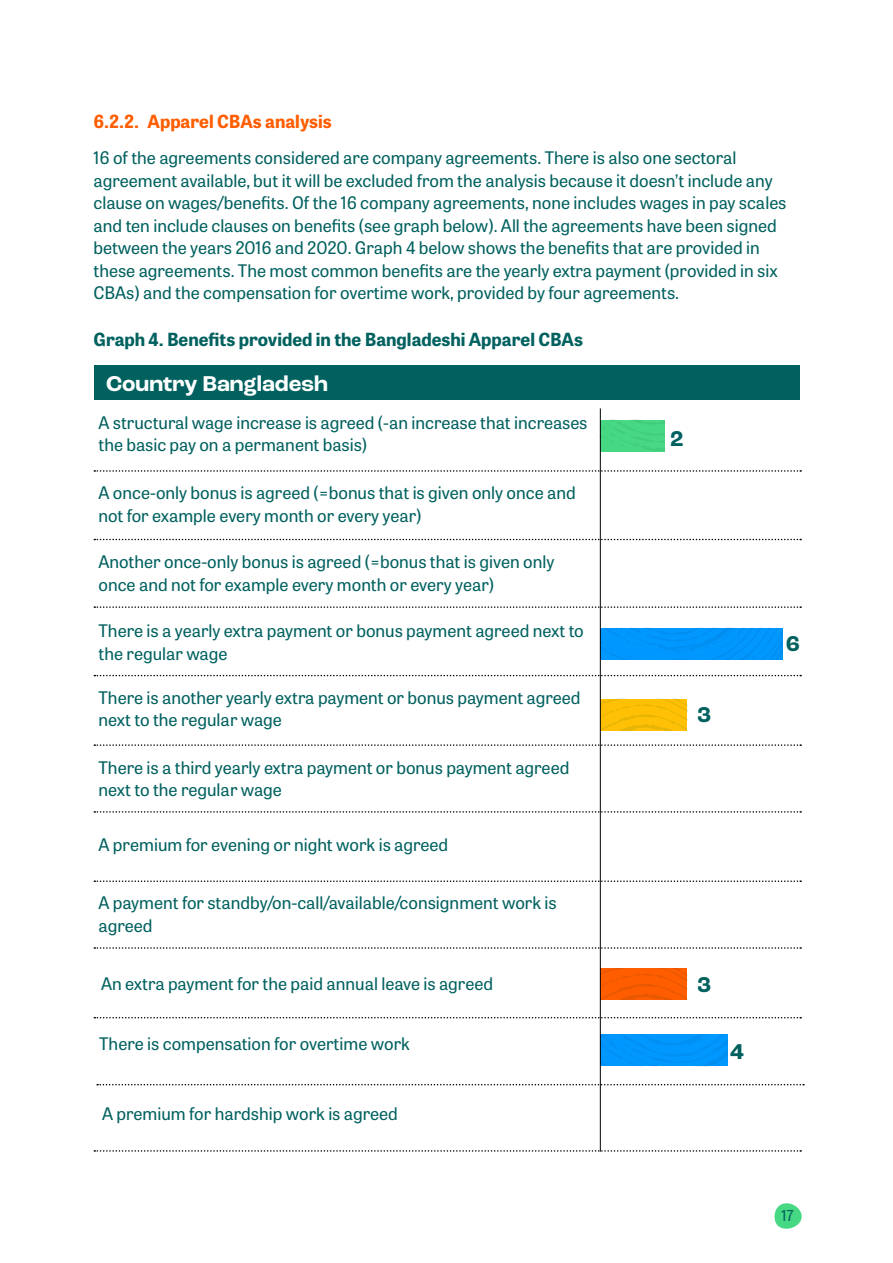
<style>
.page{position:relative;width:893px;height:1263px;background:#fff}
.page>*{position:absolute;margin:0;border:0;box-sizing:border-box;transform-origin:0 0}
.t1{font:700 22.5px "Roc Grotesk";color:#fff}
.t2{font:700 22.5px "Roc Grotesk";color:#00615f}
.t3{font:700 18px "Tablet Gothic";color:#00615f}
.t4{font:700 18px "Tablet Gothic";color:#ff5d00}
.t5{font:17.25px/22.5px "Tablet Gothic";color:#00615f}
.t6{font:15px "Tablet Gothic";color:#00615f}
</style>
<div class="page">
<svg style="left:774px;top:1203px;width:28px;height:26px"></svg>
<div style="left:94px;top:366px;width:706px;height:34px;background:#00615f"></div>
<svg style="left:601px;top:420px;width:64px;height:32px"></svg>
<svg style="left:601px;top:628px;width:182px;height:31px"></svg>
<svg style="left:601px;top:699px;width:86px;height:31px"></svg>
<svg style="left:601px;top:968px;width:86px;height:32px"></svg>
<svg style="left:601px;top:1034px;width:127px;height:32px"></svg>
<hr style="left:600px;top:408px;width:1px;height:744px;background:#000">
<svg style="left:94px;top:470px;width:707px;height:2px"></svg>
<svg style="left:94px;top:539px;width:707px;height:1px"></svg>
<svg style="left:94px;top:606px;width:707px;height:2px"></svg>
<svg style="left:94px;top:675px;width:707px;height:1px"></svg>
<svg style="left:94px;top:744px;width:707px;height:2px"></svg>
<svg style="left:94px;top:811px;width:707px;height:2px"></svg>
<svg style="left:94px;top:880px;width:707px;height:2px"></svg>
<svg style="left:94px;top:947px;width:707px;height:2px"></svg>
<svg style="left:94px;top:1017px;width:707px;height:1px"></svg>
<svg style="left:94px;top:1150px;width:707px;height:2px"></svg>
<svg style="left:97px;top:1084px;width:707px;height:1px"></svg>
<p class="t4" style="left:94px;top:109px;width:240px">6.2.2. Apparel CBAs analysis</p>
<p class="t5" style="left:94px;top:146px;width:694px">16 of the agreements considered are company agreements. There is also one sectoral agreement available, but it will be excluded from the analysis because it doesn’t include any clause on wages/benefits. Of the 16 company agreements, none includes wages in pay scales and ten include clauses on benefits (see graph below). All the agreements have been signed between the years 2016 and 2020. Graph 4 below shows the benefits that are provided in these agreements. The most common benefits are the yearly extra payment (provided in six CBAs) and the compensation for overtime work, provided by four agreements.</p>
<p class="t3" style="left:94px;top:327px;width:491px">Graph 4. Benefits provided in the Bangladeshi Apparel CBAs</p>
<h1 class="t1" style="left:106px;top:370px;width:223px">Country Bangladesh</h1>
<p class="t5" style="left:99px;top:410px;width:490px">A structural wage increase is agreed (-an increase that increases the basic pay on a permanent basis)</p>
<p class="t5" style="left:99px;top:481px;width:479px">A once-only bonus is agreed (=bonus that is given only once and not for example every month or every year)</p>
<p class="t5" style="left:99px;top:550px;width:457px">Another once-only bonus is agreed (=bonus that is given only once and not for example every month or every year)</p>
<p class="t5" style="left:99px;top:619px;width:487px">There is a yearly extra payment or bonus payment agreed next to the regular wage</p>
<p class="t5" style="left:99px;top:685px;width:484px">There is another yearly extra payment or bonus payment agreed next to the regular wage</p>
<p class="t5" style="left:99px;top:755px;width:472px">There is a third yearly extra payment or bonus payment agreed next to the regular wage</p>
<p class="t5" style="left:99px;top:833px;width:351px">A premium for evening or night work is agreed</p>
<p class="t5" style="left:99px;top:891px;width:460px">A payment for standby/on-call/available/consignment work is agreed</p>
<p class="t5" style="left:101px;top:972px;width:394px">An extra payment for the paid annual leave is agreed</p>
<p class="t5" style="left:99px;top:1031px;width:312px">There is compensation for overtime work</p>
<p class="t5" style="left:102px;top:1101px;width:297px">A premium for hardship work is agreed</p>
<h1 class="t2" style="left:670px;top:425px;width:15px">2</h1>
<h1 class="t2" style="left:697px;top:701px;width:15px">3</h1>
<h1 class="t2" style="left:786px;top:630px;width:15px">6</h1>
<h1 class="t2" style="left:697px;top:970px;width:15px">3</h1>
<h1 class="t2" style="left:730px;top:1037px;width:15px">4</h1>
<p class="t6" style="left:781px;top:1205px;width:14px">17</p>
</div>
